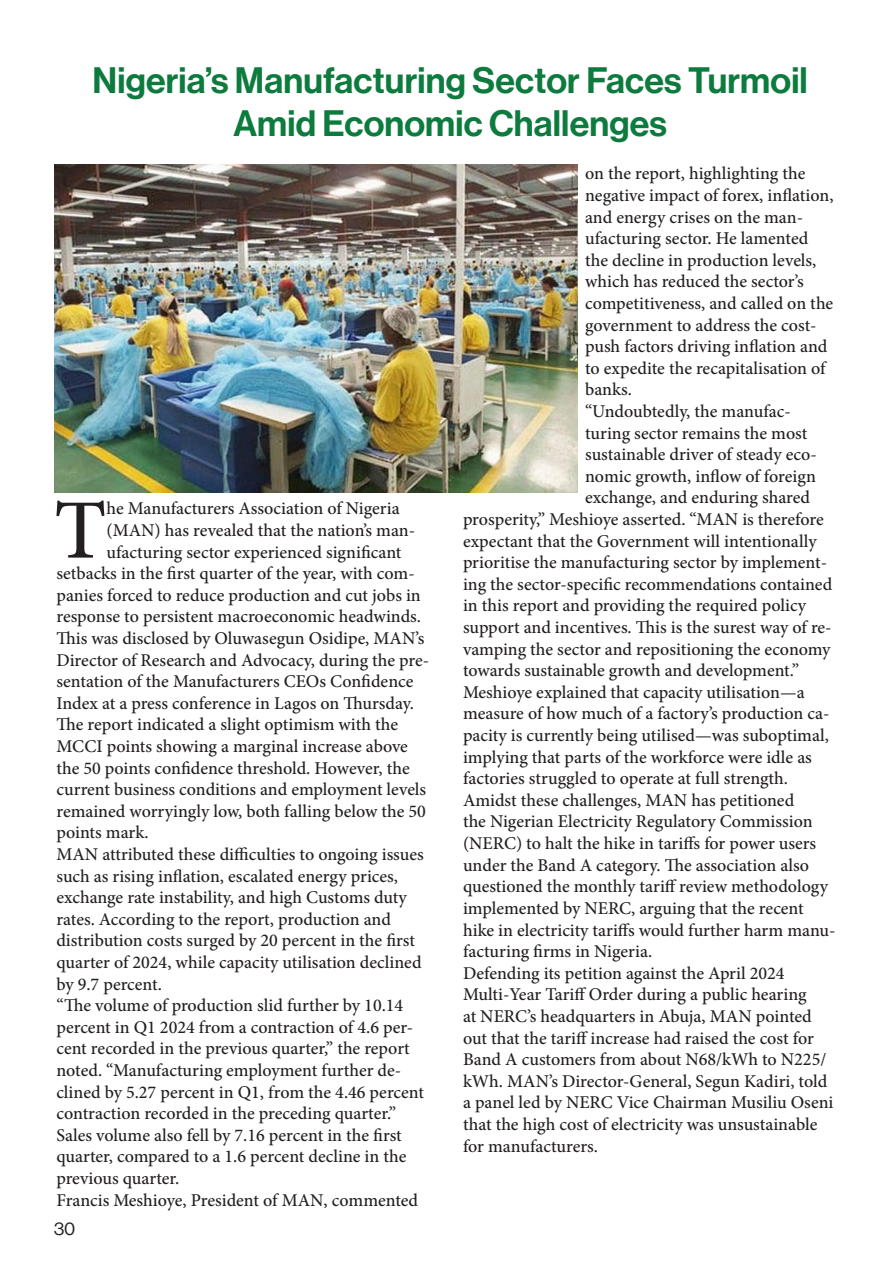
<style>
.page{position:relative;width:893px;height:1263px;background:#fff}
.page>*{position:absolute;margin:0;border:0;box-sizing:border-box;transform-origin:0 0}
.t1{font:500 84.45px "Minion Pro";color:#231f20}
.t2{font:36px/43.2px "Neue Haas Display Mediu";letter-spacing:.005em;color:#0e7b3e;text-align:center}
.t3{font:500 18px/21.6px "Minion Pro";color:#231f20}
.t4{font:18px "Neue Haas Display";color:#231f20}
</style>
<div class="page">
<img style="left:54px;top:165px;width:524px;height:327px">
<p class="t2" style="left:93px;top:60px;width:717px">Nigeria’s Manufacturing Sector Faces Turmoil<br>Amid Economic Challenges</p>
<p class="t1" style="left:54px;top:474px;width:54px">T</p>
<p class="t3" style="left:107px;top:498px;width:295px">he Manufacturers Association of Nigeria</p>
<p class="t3" style="left:107px;top:519px;width:310px">(MAN) has revealed that the nation’s man-</p>
<p class="t3" style="left:107px;top:541px;width:297px">ufacturing sector experienced significant</p>
<p class="t3" style="left:56px;top:563px;width:360px">setbacks in the first quarter of the year, with com-</p>
<p class="t3" style="left:56px;top:584px;width:366px">panies forced to reduce production and cut jobs in</p>
<p class="t3" style="left:56px;top:606px;width:366px">response to persistent macroeconomic headwinds.</p>
<p class="t3" style="left:56px;top:627px;width:369px">This was disclosed by Oluwasegun Osidipe, MAN’s</p>
<p class="t3" style="left:56px;top:649px;width:374px">Director of Research and Advocacy, during the pre-</p>
<p class="t3" style="left:56px;top:671px;width:359px">sentation of the Manufacturers CEOs Confidence</p>
<p class="t3" style="left:56px;top:692px;width:359px">Index at a press conference in Lagos on Thursday.</p>
<p class="t3" style="left:56px;top:714px;width:371px">The report indicated a slight optimism with the MCCI points showing a marginal increase above the 50 points confidence threshold. However, the current business conditions and employment levels remained worryingly low, both falling below the 50 points mark.</p>
<p class="t3" style="left:56px;top:843px;width:369px">MAN attributed these difficulties to ongoing issues such as rising inflation, escalated energy prices, exchange rate instability, and high Customs duty rates. According to the report, production and distribution costs surged by 20 percent in the first quarter of 2024, while capacity utilisation declined by 9.7 percent.</p>
<p class="t3" style="left:56px;top:995px;width:369px">“The volume of production slid further by 10.14 percent in Q1 2024 from a contraction of 4.6 per&shy;cent recorded in the previous quarter,” the report noted. “Manufacturing employment further de&shy;clined by 5.27 percent in Q1, from the 4.46 percent contraction recorded in the preceding quarter.” Sales volume also fell by 7.16 percent in the first quarter, compared to a 1.6 percent decline in the previous quarter.</p>
<p class="t3" style="left:56px;top:1189px;width:363px">Francis Meshioye, President of MAN, commented</p>
<p class="t4" style="left:54px;top:1218px;width:23px">30</p>
<p class="t3" style="left:585px;top:163px;width:250px">on the report, highlighting the negative impact of forex, inflation, and energy crises on the man&shy;ufacturing sector. He lamented the decline in production levels, which has reduced the sector’s competitiveness, and called on the government to address the cost&shy;push factors driving inflation and to expedite the recapitalisation of banks.</p>
<p class="t3" style="left:585px;top:400px;width:207px">“Undoubtedly, the manufac-</p>
<p class="t3" style="left:585px;top:422px;width:224px">turing sector remains the most</p>
<p class="t3" style="left:585px;top:444px;width:233px">sustainable driver of steady eco-</p>
<p class="t3" style="left:585px;top:465px;width:232px">nomic growth, inflow of foreign</p>
<p class="t3" style="left:585px;top:487px;width:226px">exchange, and enduring shared</p>
<p class="t3" style="left:463px;top:508px;width:362px">prosperity,” Meshioye asserted. “MAN is therefore</p>
<p class="t3" style="left:463px;top:530px;width:355px">expectant that the Government will intentionally</p>
<p class="t3" style="left:463px;top:552px;width:366px">prioritise the manufacturing sector by implement-</p>
<p class="t3" style="left:463px;top:573px;width:371px">ing the sector-specific recommendations contained</p>
<p class="t3" style="left:463px;top:595px;width:345px">in this report and providing the required policy</p>
<p class="t3" style="left:463px;top:616px;width:370px">support and incentives. This is the surest way of re-</p>
<p class="t3" style="left:463px;top:638px;width:369px">vamping the sector and repositioning the economy</p>
<p class="t3" style="left:463px;top:660px;width:338px">towards sustainable growth and development.”</p>
<p class="t3" style="left:463px;top:681px;width:368px">Meshioye explained that capacity utilisation—a measure of how much of a factory’s production ca&shy;pacity is currently being utilised—was suboptimal, implying that parts of the workforce were idle as factories struggled to operate at full strength.</p>
<p class="t3" style="left:463px;top:789px;width:374px">Amidst these challenges, MAN has petitioned<br>the Nigerian Electricity Regulatory Commission (NERC) to halt the hike in tariffs for power users under the Band A category. The association also questioned the monthly tariff review methodology implemented by NERC, arguing that the recent hike in electricity tariffs would further harm manu&shy;facturing firms in Nigeria.</p>
<p class="t3" style="left:463px;top:962px;width:372px">Defending its petition against the April 2024<br>Multi-Year Tariff Order during a public hearing<br>at NERC’s headquarters in Abuja, MAN pointed out that the tariff increase had raised the cost for Band A customers from about N68/kWh to N225/ kWh. MAN’s Director-General, Segun Kadiri, told a panel led by NERC Vice Chairman Musiliu Oseni that the high cost of electricity was unsustainable for manufacturers.</p>
</div>
